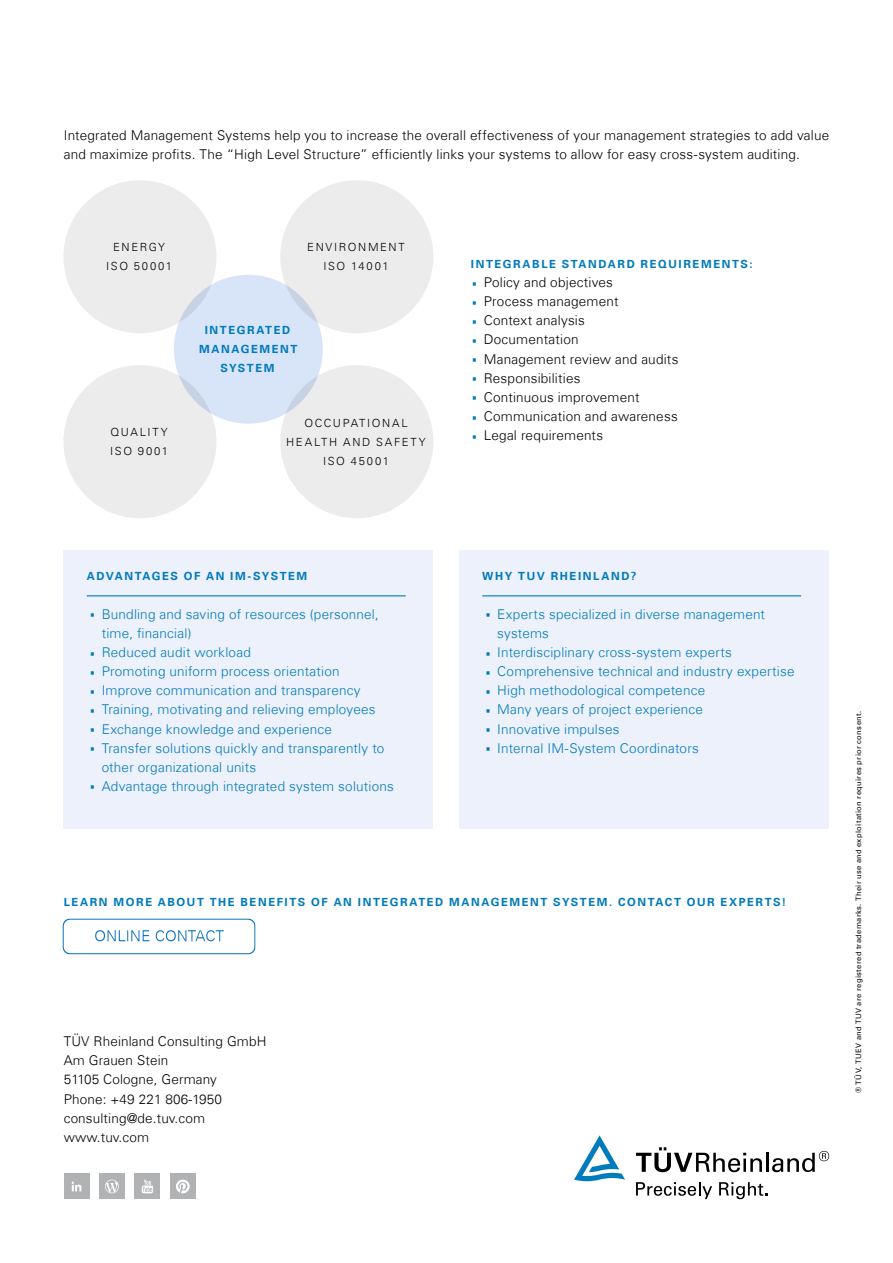
<style>
.page{position:relative;width:893px;height:1263px;background:#fff}
.page>*{position:absolute;margin:0;border:0;box-sizing:border-box;transform-origin:0 0}
.t1{font:300 13.5px "Univers Com 45";letter-spacing:.015em;color:#007abb}
.t2{font:300 13.5px/19.2px "Univers Com 45";letter-spacing:.015em;color:#000}
.t3{font:700 11.25px/19.2px "Univers Com 65";letter-spacing:.145em;color:#007abb;text-align:center}
.t4{font:300 11.25px/19.2px "Univers Com 45";letter-spacing:.145em;color:#000;text-align:center}
.t5{font:7.5px "Univers Com 55 Roman";letter-spacing:.05em;color:#000}
.s1{font-family:"Univers Com 55 Roman";font-weight:400;font-size:27px;color:#007abb}
.s2{font-family:"Univers Com 55 Roman";font-weight:400;font-size:27px}
</style>
<div class="page">
<svg style="left:636px;top:1147px;width:126px;height:25px"></svg>
<hr style="left:766px;top:1153px;width:3px;height:19px;background:#000">
<svg style="left:772px;top:1151px;width:57px;height:21px"></svg>
<svg style="left:574px;top:1135px;width:51px;height:46px"></svg>
<svg style="left:636px;top:1182px;width:76px;height:17px"></svg>
<svg style="left:719px;top:1182px;width:48px;height:17px"></svg>
<img style="left:62px;top:918px;width:194px;height:37px">
<div style="left:174px;top:275px;width:149px;height:149px;background:#d8e4f8;border-radius:50%"></div>
<div style="left:280px;top:365px;width:153px;height:153px;background:#ececec;border-radius:50%"></div>
<div style="left:280px;top:180px;width:153px;height:153px;background:#ececec;border-radius:50%"></div>
<div style="left:63px;top:180px;width:153px;height:153px;background:#ececec;border-radius:50%"></div>
<div style="left:63px;top:365px;width:153px;height:153px;background:#ececec;border-radius:50%"></div>
<div style="left:459px;top:551px;width:370px;height:278px;background:#ecf1fc"></div>
<hr style="left:482px;top:595px;width:319px;height:1px;background:#007abb">
<div style="left:63px;top:551px;width:370px;height:278px;background:#ecf1fc"></div>
<hr style="left:87px;top:595px;width:319px;height:1px;background:#007abb">
<div style="left:170px;top:1174px;width:26px;height:25px;background:#b1b2b3"></div>
<svg style="left:176px;top:1179px;width:14px;height:14px"></svg>
<div style="left:135px;top:1174px;width:25px;height:25px;background:#b1b2b3"></div>
<svg style="left:142px;top:1179px;width:11px;height:14px"></svg>
<div style="left:99px;top:1174px;width:26px;height:25px;background:#b1b2b3"></div>
<svg style="left:105px;top:1179px;width:14px;height:14px"></svg>
<div style="left:64px;top:1174px;width:25px;height:25px;background:#b1b2b3"></div>
<svg style="left:72px;top:1181px;width:9px;height:10px"></svg>
<p class="t2" style="left:64px;top:126px;width:767px">Integrated Management Systems help you to increase the overall effectiveness of your management strategies to add value and maximize profits. The “High Level Structure” efficiently links your systems to allow for easy cross-system auditing.</p>
<p class="t4" style="left:106px;top:238px;width:67px">ENERGY<br>ISO 50001</p>
<p class="t4" style="left:110px;top:423px;width:59px;text-align:left">QUALITY<br>ISO 9001</p>
<p class="t4" style="left:307px;top:238px;width:99px">ENVIRONMENT<br>ISO 14001</p>
<p class="t3" style="left:199px;top:321px;width:100px">INTEGRATED<br>MANAGEMENT<br>SYSTEM</p>
<p class="t4" style="left:286px;top:413px;width:141px">OCCUPATIONAL<br>HEALTH AND SAFETY<br>ISO 45001</p>
<p class="t3" style="left:471px;top:254px;width:283px">INTEGRABLE STANDARD REQUIREMENTS:</p>
<p class="t2" style="left:471px;top:273px;width:209px"><span class="s1">·</span> Policy and objectives<br><span class="s1">·</span> Process management<br><span class="s1">·</span> Context analysis<br><span class="s1">·</span> Documentation<br><span class="s1">·</span> Management review and audits <span class="s1">·</span> Responsibilities<br><span class="s1">·</span> Continuous improvement<br><span class="s1">·</span> Communication and awareness <span class="s1">·</span> Legal requirements</p>
<p class="t3" style="left:87px;top:567px;width:222px">ADVANTAGES OF AN IM-SYSTEM</p>
<p class="t1" style="left:89px;top:606px;width:291px"><span class="s2">·</span> Bundling and saving of resources (personnel,</p>
<p class="t1" style="left:102px;top:625px;width:91px">time, financial)</p>
<p class="t1" style="left:89px;top:644px;width:164px"><span class="s2">·</span> Reduced audit workload</p>
<p class="t1" style="left:89px;top:663px;width:252px"><span class="s2">·</span> Promoting uniform process orientation</p>
<p class="t1" style="left:89px;top:682px;width:273px"><span class="s2">·</span> Improve communication and transparency</p>
<p class="t1" style="left:89px;top:701px;width:288px"><span class="s2">·</span> Training, motivating and relieving employees</p>
<p class="t1" style="left:89px;top:720px;width:245px"><span class="s2">·</span> Exchange knowledge and experience</p>
<p class="t1" style="left:89px;top:740px;width:297px"><span class="s2">·</span> Transfer solutions quickly and transparently to</p>
<p class="t1" style="left:102px;top:759px;width:156px">other organizational units</p>
<p class="t1" style="left:89px;top:778px;width:306px"><span class="s2">·</span> Advantage through integrated system solutions</p>
<p class="t3" style="left:482px;top:567px;width:156px">WHY TUV RHEINLAND?</p>
<p class="t1" style="left:484px;top:606px;width:282px"><span class="s2">·</span> Experts specialized in diverse management</p>
<p class="t1" style="left:497px;top:625px;width:53px">systems</p>
<p class="t1" style="left:484px;top:644px;width:249px"><span class="s2">·</span> Interdisciplinary cross-system experts</p>
<p class="t1" style="left:484px;top:663px;width:312px"><span class="s2">·</span> Comprehensive technical and industry expertise</p>
<p class="t1" style="left:484px;top:682px;width:222px"><span class="s2">·</span> High methodological competence</p>
<p class="t1" style="left:484px;top:701px;width:220px"><span class="s2">·</span> Many years of project experience</p>
<p class="t1" style="left:484px;top:720px;width:137px"><span class="s2">·</span> Innovative impulses</p>
<p class="t1" style="left:484px;top:740px;width:216px"><span class="s2">·</span> Internal IM-System Coordinators</p>
<p class="t3" style="left:64px;top:892px;width:724px">LEARN MORE ABOUT THE BENEFITS OF AN INTEGRATED MANAGEMENT SYSTEM. CONTACT OUR EXPERTS!</p>
<p class="t2" style="left:64px;top:1032px;width:204px">TÜV Rheinland Consulting GmbH<br>Am Grauen Stein<br>51105 Cologne, Germany<br>Phone: +49 221 806-1950 consulting@de.tuv.com www.tuv.com</p>
<p class="t5" style="left:854px;top:1093px;width:383px;rotate:-90deg">® TÜV, TUEV and TUV are registered trademarks. Their use and exploitation requires prior consent.</p>
</div>
